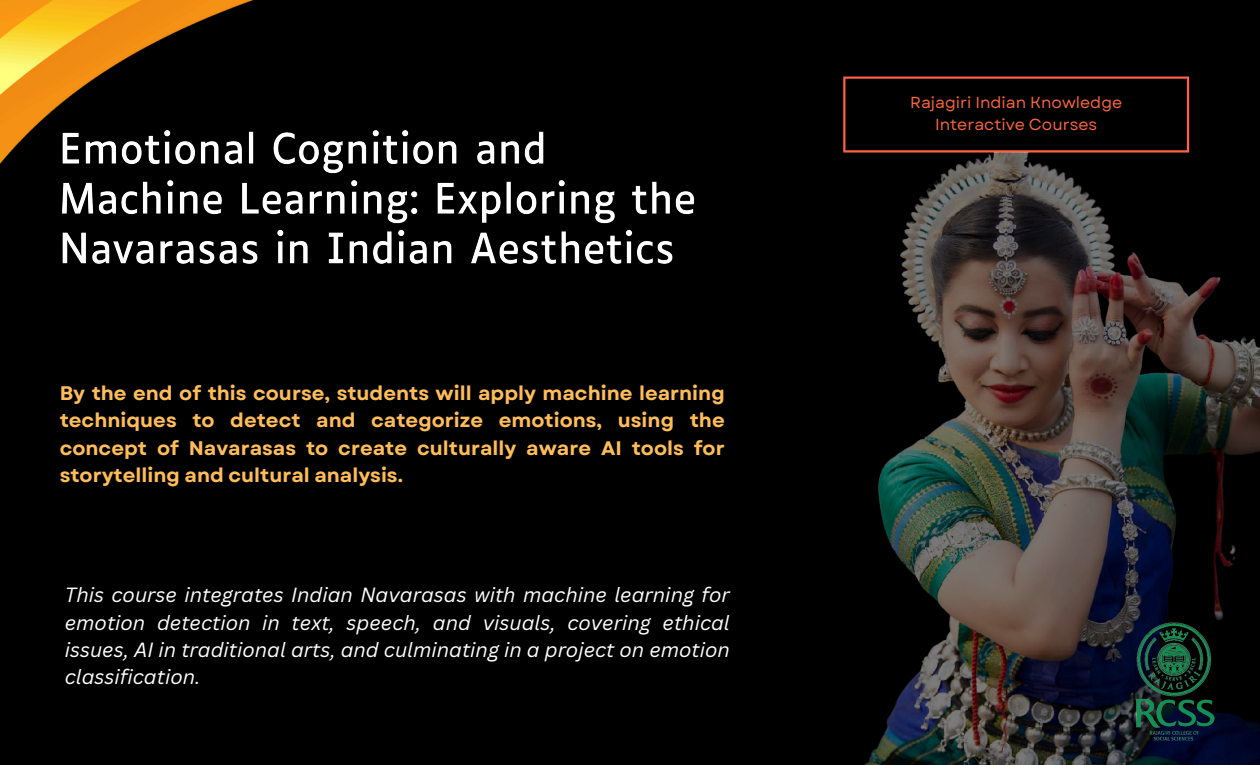
<style>
.page{position:relative;width:1260px;height:765px;background:#000}
.page>*{position:absolute;margin:0;border:0;box-sizing:border-box;transform-origin:0 0}
.t1{font:italic 20px/27.2px "Canva Sans";color:#fff;text-align:justify}
.t2{font:700 19.62px/27.2px "Garet";color:#ffbd59;text-align:justify}
.t3{font:16px/21.5px "Garet";color:#fa643f;text-align:center}
</style>
<div class="page">
<svg style="left:958px;top:77px;width:231px;height:76px"></svg>
<img style="left:864px;top:153px;width:396px;height:612px">
<img style="left:1091px;top:596px;width:169px;height:169px">
<img style="left:0;top:0;width:958px;height:482px">
<p class="t2" style="left:60px;top:380px;width:667px">By the end of this course, students will apply machine learning techniques to detect and categorize emotions, using the concept of Navarasas to create culturally aware AI tools for storytelling and cultural analysis.</p>
<p class="t1" style="left:65px;top:581px;width:667px">This course integrates Indian Navarasas with machine learning for emotion detection in text, speech, and visuals, covering ethical issues, AI in traditional arts, and culminating in a project on emotion classification.</p>
<p class="t3" style="left:910px;top:92px;width:214px">Rajagiri Indian Knowledge<br>Interactive Courses</p>
</div>
